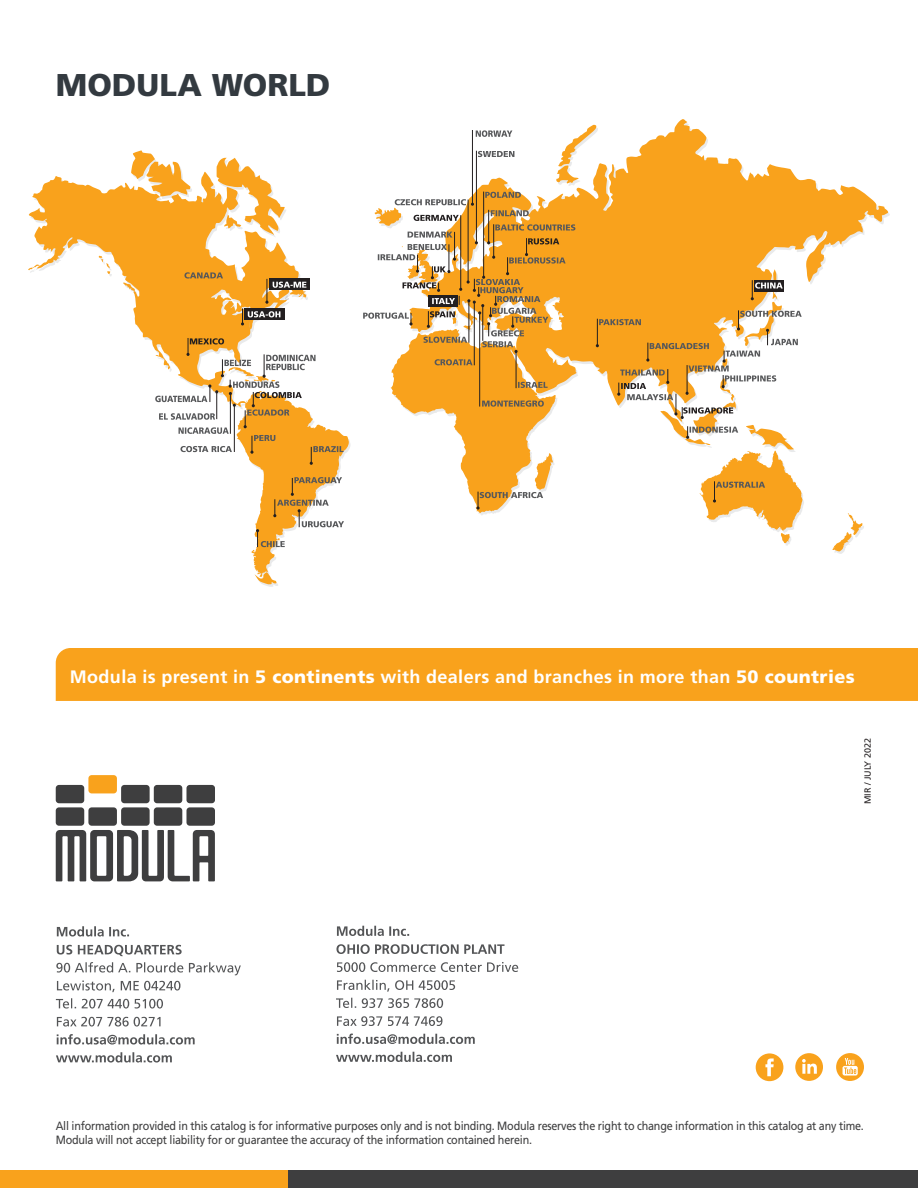
<style>
.page{position:relative;width:918px;height:1188px;background:#fff}
.page>*{position:absolute;margin:0;border:0;box-sizing:border-box;transform-origin:0 0}
.t1{font:900 31.5px "Frutiger LT Std";color:#333a40}
.t2{font:700 18px "Frutiger LT Std";letter-spacing:.02em;color:#fff}
.t3{font:12px/14.4px "Frutiger LT Std";letter-spacing:-.02em;color:#3e3e3f;scale:.9 1}
.t4{font:9px "Frutiger LT Std";color:#231f20}
.s1{font-weight:900}
</style>
<div class="page">
<svg style="left:56px;top:1052px;width:116px;height:11px"></svg>
<svg style="left:57px;top:1034px;width:138px;height:11px"></svg>
<svg style="left:57px;top:1017px;width:104px;height:10px"></svg>
<svg style="left:56px;top:998px;width:107px;height:11px"></svg>
<svg style="left:57px;top:981px;width:123px;height:11px"></svg>
<svg style="left:56px;top:962px;width:185px;height:13px"></svg>
<svg style="left:57px;top:945px;width:125px;height:11px"></svg>
<svg style="left:57px;top:926px;width:72px;height:11px"></svg>
<div style="left:56px;top:648px;width:862px;height:53px;background:#f9a21c"></div>
<div style="left:180px;top:1170px;width:738px;height:18px;background:#3e3e3f"></div>
<div style="left:0;top:1170px;width:288px;height:18px;background:#f9a21c"></div>
<svg style="left:795px;top:1053px;width:28px;height:28px"></svg>
<svg style="left:756px;top:1053px;width:27px;height:28px"></svg>
<svg style="left:836px;top:1053px;width:28px;height:28px"></svg>
<div style="left:56px;top:785px;width:28px;height:18px;background:#3e3e3f;border-radius:3px"></div>
<div style="left:88px;top:775px;width:29px;height:18px;background:#f9a21c;border-radius:3px"></div>
<div style="left:121px;top:785px;width:29px;height:18px;background:#3e3e3f;border-radius:3px"></div>
<div style="left:154px;top:785px;width:28px;height:18px;background:#3e3e3f;border-radius:3px"></div>
<div style="left:186px;top:785px;width:29px;height:18px;background:#3e3e3f;border-radius:3px"></div>
<div style="left:56px;top:807px;width:28px;height:19px;background:#3e3e3f;border-radius:3px"></div>
<div style="left:88px;top:807px;width:29px;height:19px;background:#3e3e3f;border-radius:3px"></div>
<div style="left:121px;top:807px;width:29px;height:19px;background:#3e3e3f;border-radius:3px"></div>
<div style="left:154px;top:807px;width:28px;height:19px;background:#3e3e3f;border-radius:3px"></div>
<div style="left:186px;top:807px;width:29px;height:19px;background:#3e3e3f;border-radius:3px"></div>
<svg style="left:56px;top:830px;width:159px;height:51px"></svg>
<svg style="left:336px;top:1052px;width:116px;height:10px"></svg>
<svg style="left:337px;top:1034px;width:138px;height:10px"></svg>
<svg style="left:337px;top:1016px;width:105px;height:10px"></svg>
<svg style="left:336px;top:998px;width:107px;height:10px"></svg>
<svg style="left:337px;top:980px;width:118px;height:12px"></svg>
<svg style="left:337px;top:962px;width:181px;height:10px"></svg>
<svg style="left:336px;top:944px;width:169px;height:10px"></svg>
<svg style="left:337px;top:926px;width:72px;height:10px"></svg>
<svg style="left:28px;top:119px;width:860px;height:465px"></svg>
<svg style="left:306px;top:279px;width:4px;height:11px"></svg>
<hr style="left:516px;top:351px;width:1px;height:37px;background:#231f20">
<hr style="left:474px;top:302px;width:1px;height:63px;background:#231f20">
<hr style="left:479px;top:313px;width:1px;height:94px;background:#231f20">
<hr style="left:476px;top:151px;width:1px;height:92px;background:#231f20">
<div style="left:754px;top:280px;width:30px;height:12px;background:#231f20"></div>
<svg style="left:751px;top:280px;width:32px;height:20px"></svg>
<svg style="left:184px;top:272px;width:39px;height:7px"></svg>
<svg style="left:476px;top:492px;width:67px;height:18px"></svg>
<svg style="left:518px;top:382px;width:30px;height:6px"></svg>
<svg style="left:435px;top:359px;width:38px;height:6px"></svg>
<svg style="left:482px;top:400px;width:62px;height:7px"></svg>
<svg style="left:478px;top:151px;width:36px;height:6px"></svg>
<svg style="left:686px;top:426px;width:52px;height:13px"></svg>
<svg style="left:713px;top:481px;width:52px;height:22px"></svg>
<svg style="left:241px;top:279px;width:65px;height:52px"></svg>
<svg style="left:256px;top:477px;width:88px;height:70px"></svg>
<hr style="left:472px;top:130px;width:1px;height:74px;background:#231f20">
<svg style="left:363px;top:192px;width:212px;height:161px"></svg>
<svg style="left:476px;top:130px;width:36px;height:7px"></svg>
<svg style="left:155px;top:338px;width:189px;height:127px"></svg>
<svg style="left:596px;top:310px;width:206px;height:109px"></svg>
<h1 class="t1" style="left:56px;top:66px;width:276px">MODULA WORLD</h1>
<h2 class="t2" style="left:70px;top:670px;width:786px">Modula is present in <span class="s1">5 continents</span> with dealers and branches in more than <span class="s1">50 countries</span></h2>
<p class="t4" style="left:864px;top:804px;width:68px;rotate:-90deg">MIR / JULY 2022</p>
<p class="t3" style="left:56px;top:1119px;width:900px">All information provided in this catalog is for informative purposes only and is not binding. Modula reserves the right to change information in this catalog at any time.<br>Modula will not accept liability for or guarantee the accuracy of the information contained herein.</p>
</div>
